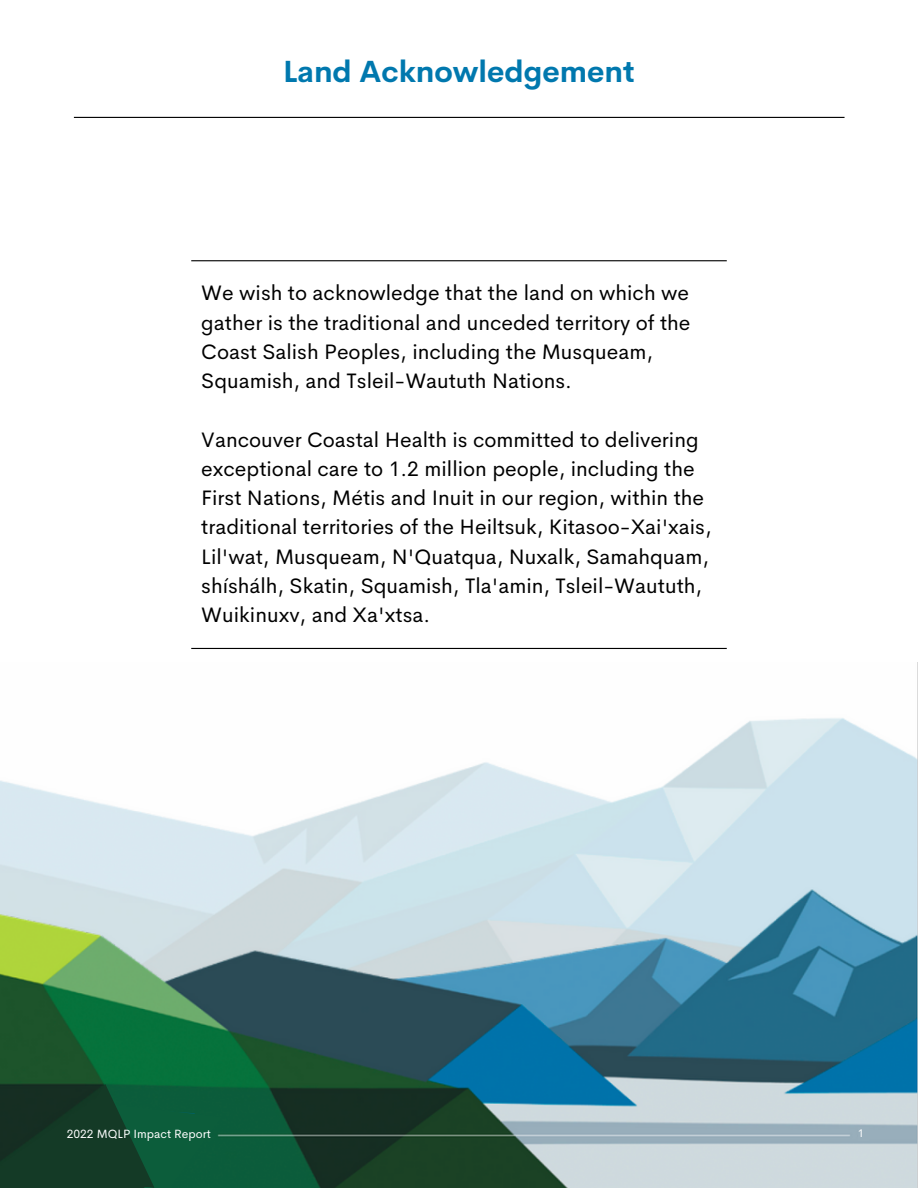
<style>
.page{position:relative;width:918px;height:1188px;background:#fff}
.page>*{position:absolute;margin:0;border:0;box-sizing:border-box;transform-origin:0 0}
.t1{font:700 30px "Cerebri Sans";color:#0078ae}
.t2{font:21px/29.2px "Cerebri Sans";color:#000}
.t3{font:12px "Cerebri Sans";color:#fff}
.t4{font:11.1px "Cerebri Sans";color:#fff}
</style>
<div class="page">
<img style="left:0;top:663px;width:918px;height:525px">
<svg style="left:0;top:1084px;width:222px;height:104px;background:#10462e"></svg>
<div style="left:858px;top:1127px;width:11px;height:14px;background:#98aebb"></div>
<hr style="left:191px;top:648px;width:536px;height:1px;background:#000">
<hr style="left:191px;top:260px;width:536px;height:1px;background:#000">
<hr style="left:74px;top:117px;width:771px;height:1px;background:#000">
<p class="t1" style="left:283px;top:52px;width:353px">Land Acknowledgement</p>
<p class="t2" style="left:201px;top:278px;width:491px">We wish to acknowledge that the land on which we gather is the traditional and unceded territory of the Coast Salish Peoples, including the Musqueam, Squamish, and Tsleil-Waututh Nations.</p>
<p class="t2" style="left:201px;top:425px;width:512px">Vancouver Coastal Health is committed to delivering exceptional care to 1.2 million people, including the First Nations, Métis and Inuit in our region, within the traditional territories of the Heiltsuk, Kitasoo-Xai'xais, Lil'wat, Musqueam, N'Quatqua, Nuxalk, Samahquam, shíshálh, Skatin, Squamish, Tla'amin, Tsleil-Waututh, Wuikinuxv, and Xa'xtsa.</p>
<p class="t3" style="left:67px;top:1126px;width:146px">2022 MQLP Impact Report</p>
<p class="t4" style="left:858px;top:1126px;width:8px">1</p>
</div>
